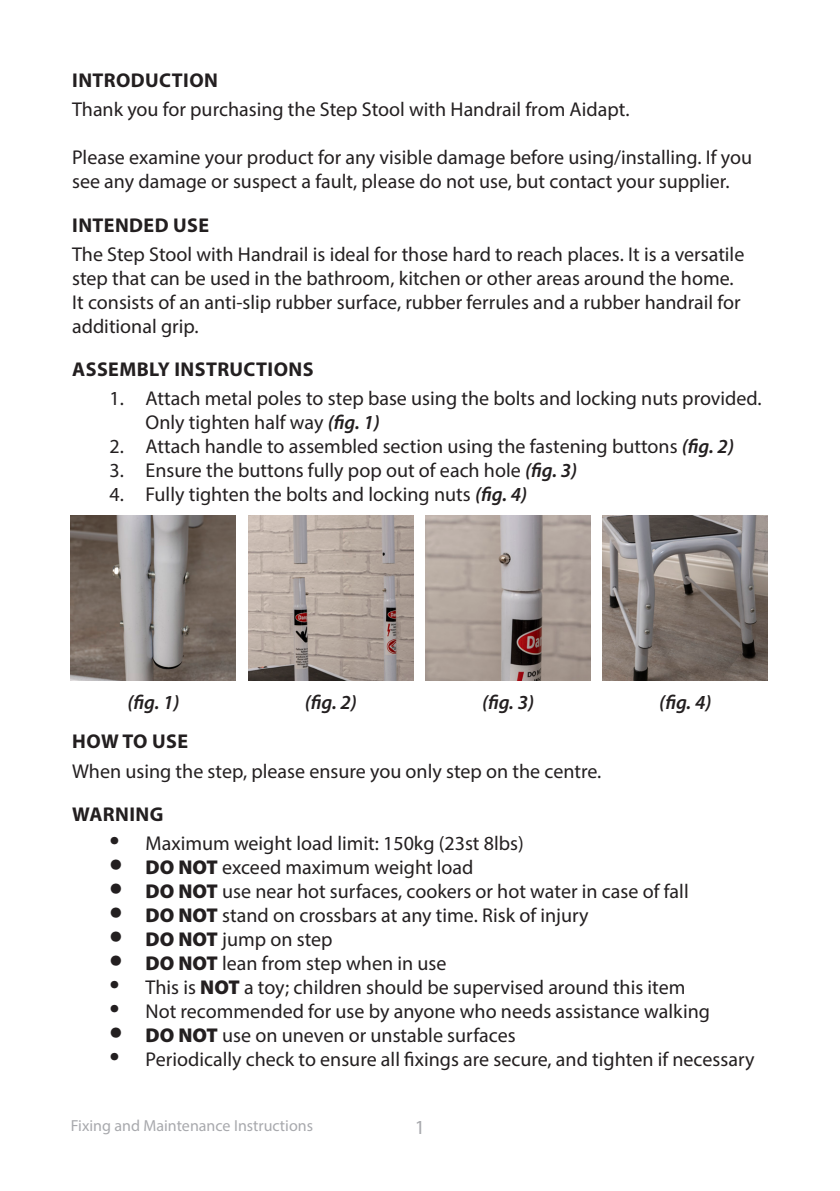
<style>
.page{position:relative;width:840px;height:1191px;background:#fff}
.page>*{position:absolute;margin:0;border:0;box-sizing:border-box;transform-origin:0 0}
.Paragraph_Text{font:20px/24px "Myriad Pro";color:#231f20}
.t1{font:700 20px "Myriad Pro";letter-spacing:.02em;color:#231f20}
.Paragraph_Text-2{font:italic 600 20px "Myriad Pro";color:#231f20}
.Paragraph_Text-3{font:20px "Myriad Pro";color:#a8a9ad}
.Paragraph_Text-4{font:16px "Myriad Pro";color:#a8a9ad}
.s1{font-weight:600;font-style:italic}
.s2{font-size:36px}
.s3{font-weight:900;font-size:36px}
.s4{font-weight:900}
</style>
<div class="page">
<img style="left:71px;top:516px;width:165px;height:165px">
<img style="left:248px;top:516px;width:165px;height:165px">
<img style="left:425px;top:516px;width:165px;height:165px">
<img style="left:602px;top:516px;width:165px;height:165px">
<p class="t1" style="left:72px;top:67px;width:147px">INTRODUCTION</p>
<p class="Paragraph_Text" style="left:72px;top:97px;width:558px">Thank you for purchasing the Step Stool with Handrail from Aidapt.</p>
<p class="Paragraph_Text" style="left:72px;top:145px;width:681px">Please examine your product for any visible damage before using/installing. If you see any damage or suspect a fault, please do not use, but contact your supplier.</p>
<p class="t1" style="left:72px;top:212px;width:138px">INTENDED USE</p>
<p class="Paragraph_Text" style="left:72px;top:242px;width:673px">The Step Stool with Handrail is ideal for those hard to reach places. It is a versatile step that can be used in the bathroom, kitchen or other areas around the home.<br>It consists of an anti-slip rubber surface, rubber ferrules and a rubber handrail for additional grip.</p>
<p class="t1" style="left:72px;top:356px;width:242px">ASSEMBLY INSTRUCTIONS</p>
<p class="Paragraph_Text" style="left:145px;top:386px;width:617px;text-indent:-36px">1. Attach metal poles to step base using the bolts and locking nuts provided.<br>Only tighten half way <span class="s1">(fig. 1)</span></p>
<p class="Paragraph_Text" style="left:109px;top:434px;width:625px">2. Attach handle to assembled section using the fastening buttons <span class="s1">(fig. 2)</span></p>
<p class="Paragraph_Text" style="left:109px;top:458px;width:469px">3. Ensure the buttons fully pop out of each hole <span class="s1">(fig. 3)</span></p>
<p class="Paragraph_Text" style="left:109px;top:482px;width:419px">4. Fully tighten the bolts and locking nuts <span class="s1">(fig. 4)</span></p>
<p class="Paragraph_Text-2" style="left:127px;top:689px;width:54px">(fig. 1)</p>
<p class="Paragraph_Text-2" style="left:304px;top:689px;width:54px">(fig. 2)</p>
<p class="Paragraph_Text-2" style="left:481px;top:689px;width:54px">(fig. 3)</p>
<p class="Paragraph_Text-2" style="left:659px;top:689px;width:54px">(fig. 4)</p>
<p class="t1" style="left:72px;top:728px;width:117px">HOW TO USE</p>
<p class="Paragraph_Text" style="left:72px;top:758px;width:530px">When using the step, please ensure you only step on the centre.</p>
<p class="t1" style="left:72px;top:801px;width:92px">WARNING</p>
<p class="Paragraph_Text" style="left:109px;top:831px;width:415px"><span class="s2">•</span> Maximum weight load limit: 150kg (23st 8lbs)</p>
<p class="Paragraph_Text" style="left:109px;top:855px;width:365px"><span class="s3">•</span> <span class="s4">DO NOT</span> exceed maximum weight load</p>
<p class="Paragraph_Text" style="left:109px;top:879px;width:580px"><span class="s3">•</span> <span class="s4">DO NOT</span> use near hot surfaces, cookers or hot water in case of fall</p>
<p class="Paragraph_Text" style="left:109px;top:903px;width:480px"><span class="s3">•</span> <span class="s4">DO NOT</span> stand on crossbars at any time. Risk of injury</p>
<p class="Paragraph_Text" style="left:109px;top:927px;width:224px"><span class="s3">•</span> <span class="s4">DO NOT</span> jump on step</p>
<p class="Paragraph_Text" style="left:109px;top:951px;width:338px"><span class="s3">•</span> <span class="s4">DO NOT</span> lean from step when in use</p>
<p class="Paragraph_Text" style="left:109px;top:975px;width:577px"><span class="s2">•</span> This is <span class="s4">NOT</span> a toy; children should be supervised around this item</p>
<p class="Paragraph_Text" style="left:109px;top:999px;width:601px"><span class="s2">•</span> Not recommended for use by anyone who needs assistance walking</p>
<p class="Paragraph_Text" style="left:109px;top:1023px;width:407px"><span class="s3">•</span> <span class="s4">DO NOT</span> use on uneven or unstable surfaces</p>
<p class="Paragraph_Text" style="left:109px;top:1047px;width:646px"><span class="s2">•</span> Periodically check to ensure all fixings are secure, and tighten if necessary</p>
<p class="Paragraph_Text-4" style="left:71px;top:1115px;width:243px">Fixing and Maintenance Instructions</p>
<p class="Paragraph_Text-3" style="left:414px;top:1115px;width:12px">1</p>
</div>
